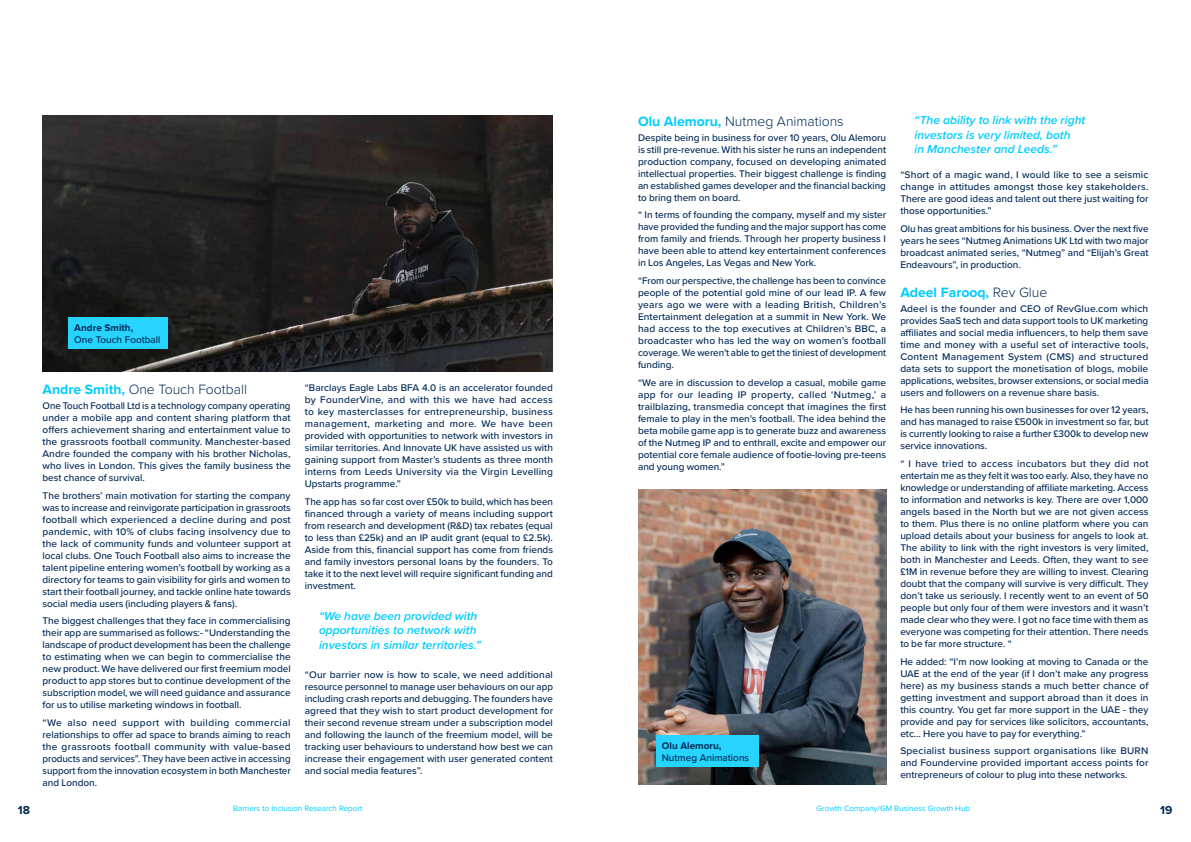
<style>
.page{position:relative;width:1191px;height:842px;background:#fff}
.page>*{position:absolute;margin:0;border:0;box-sizing:border-box;transform-origin:0 0}
.t1{font:300 14px "Proxima Nova";color:#002856}
.t2{font:700 14px "Proxima Nova";color:#0cf}
.t3{font:italic 600 12px/14.4px "Proxima Nova";color:#0cf}
.t4{font:700 12px "Proxima Nova";color:#002856}
.t5{font:500 10px/12px "Proxima Nova";color:#002856;text-align:justify}
.t6{font:700 10px "Proxima Nova";color:#002856}
.t7{font:8px "Proxima Nova";color:#0cf}
.s1{font-weight:700;color:#0cf}
.s2{font-weight:300;color:#002856}
</style>
<div class="page">
<img style="left:42px;top:115px;width:511px;height:257px">
<img style="left:638px;top:489px;width:248px;height:296px">
<div style="left:69px;top:317px;width:99px;height:32px;background:#26d4ff"></div>
<div style="left:656px;top:735px;width:103px;height:32px;background:#26d4ff"></div>
<p class="t6" style="left:74px;top:320px;width:60px">Andre Smith,</p>
<p class="t5" style="left:74px;top:333px;width:88px">One Touch Football</p>
<h1 class="t1" style="left:43px;top:379px;width:206px"><span class="s1">Andre Smith,</span> One Touch Football</h1>
<p class="t5" style="left:43px;top:399px;width:250px">One Touch Football Ltd is a technology company operating under a mobile app and content sharing platform that offers achievement sharing and entertainment value to the grassroots football community. Manchester-based Andre founded the company with his brother Nicholas, who lives in London. This gives the family business the best chance of survival.</p>
<p class="t5" style="left:43px;top:489px;width:250px">The brothers’ main motivation for starting the company was to increase and reinvigorate participation in grassroots football which experienced a decline during and post pandemic, with 10% of clubs facing insolvency due to the lack of community funds and volunteer support at local clubs. One Touch Football also aims to increase the talent pipeline entering women’s football by working as a directory for teams to gain visibility for girls and women to start their football journey, and tackle online hate towards social media users (including players &amp; fans).</p>
<p class="t5" style="left:43px;top:615px;width:250px">The biggest challenges that they face in commercialising their app are summarised as follows:- “Understanding the landscape of product development has been the challenge to estimating when we can begin to commercialise the new product. We have delivered our first freemium model product to app stores but to continue development of the subscription model, we will need guidance and assurance for us to utilise marketing windows in football.</p>
<p class="t5" style="left:43px;top:716px;width:250px">“We also need support with building commercial relationships to offer ad space to brands aiming to reach the grassroots football community with value-based products and services”. They have been active in accessing support from the innovation ecosystem in both Manchester and London.</p>
<p class="t5" style="left:305px;top:381px;width:250px">“Barclays Eagle Labs BFA 4.0 is an accelerator founded by FounderVine, and with this we have had access to key masterclasses for entrepreneurship, business management, marketing and more. We have been provided with opportunities to network with investors in similar territories. And Innovate UK have assisted us with gaining support from Master’s students as three month interns from Leeds University via the Virgin Levelling Upstarts programme.”</p>
<p class="t5" style="left:305px;top:495px;width:250px">The app has so far cost over £50k to build, which has been financed through a variety of means including support from research and development (R&amp;D) tax rebates (equal to less than £25k) and an IP audit grant (equal to £2.5k).<br>Aside from this, financial support has come from friends and family investors personal loans by the founders. To take it to the next level will require significant funding and investment.</p>
<p class="t3" style="left:319px;top:608px;width:163px">“We have been provided with opportunities to network with investors in similar territories.”</p>
<p class="t5" style="left:305px;top:669px;width:250px">“Our barrier now is how to scale, we need additional resource personnel to manage user behaviours on our app including crash reports and debugging. The founders have agreed that they wish to start product development for their second revenue stream under a subscription model and following the launch of the freemium model, will be tracking user behaviours to understand how best we can increase their engagement with user generated content and social media features”.</p>
<h1 class="t1" style="left:638px;top:111px;width:207px"><span class="s1">Olu Alemoru,</span> Nutmeg Animations</h1>
<p class="t5" style="left:638px;top:131px;width:250px">Despite being in business for over 10 years, Olu Alemoru is still pre-revenue. With his sister he runs an independent production company, focused on developing animated intellectual properties. Their biggest challenge is finding an established games developer and the financial backing to bring them on board.</p>
<p class="t5" style="left:638px;top:209px;width:250px">“ In terms of founding the company, myself and my sister have provided the funding and the major support has come from family and friends. Through her property business I have been able to attend key entertainment conferences in Los Angeles, Las Vegas and New York.</p>
<p class="t5" style="left:638px;top:274px;width:250px">“From our perspective, the challenge has been to convince people of the potential gold mine of our lead IP. A few years ago we were with a leading British, Children’s Entertainment delegation at a summit in New York. We had access to the top executives at Children’s BBC, a broadcaster who has led the way on women’s football coverage. We weren’t able to get the tiniest of development funding.</p>
<p class="t5" style="left:638px;top:376px;width:250px">“We are in discussion to develop a casual, mobile game app for our leading IP property, called ‘Nutmeg,’ a trailblazing, transmedia concept that imagines the first female to play in the men’s football. The idea behind the beta mobile game app is to generate buzz and awareness of the Nutmeg IP and to enthrall, excite and empower our potential core female audience of footie-loving pre-teens and young women.”</p>
<p class="t6" style="left:662px;top:738px;width:61px">Olu Alemoru,</p>
<p class="t5" style="left:662px;top:751px;width:89px">Nutmeg Animations</p>
<p class="t3" style="left:914px;top:113px;width:172px">“The ability to link with the right investors is very limited, both<br>in Manchester and Leeds.”</p>
<p class="t5" style="left:900px;top:168px;width:250px">“Short of a magic wand, I would like to see a seismic change in attitudes amongst those key stakeholders.<br>There are good ideas and talent out there just waiting for those opportunities.”</p>
<p class="t5" style="left:900px;top:222px;width:250px">Olu has great ambitions for his business. Over the next five years he sees “Nutmeg Animations UK Ltd with two major broadcast animated series, “Nutmeg” and “Elijah’s Great Endeavours”, in production.</p>
<h1 class="t2" style="left:900px;top:282px;width:149px">Adeel Farooq, <span class="s2">Rev Glue</span></h1>
<p class="t5" style="left:900px;top:302px;width:250px">Adeel is the founder and CEO of RevGlue.com which provides SaaS tech and data support tools to UK marketing affiliates and social media influencers, to help them save time and money with a useful set of interactive tools, Content Management System (CMS) and structured data sets to support the monetisation of blogs, mobile applications, websites, browser extensions, or social media users and followers on a revenue share basis.</p>
<p class="t5" style="left:900px;top:404px;width:250px">He has been running his own businesses for over 12 years, and has managed to raise £500k in investment so far, but is currently looking to raise a further £300k to develop new service innovations.</p>
<p class="t5" style="left:900px;top:457px;width:250px">“ I have tried to access incubators but they did not entertain me as they felt it was too early. Also, they have no knowledge or understanding of affiliate marketing. Access to information and networks is key. There are over 1,000 angels based in the North but we are not given access to them. Plus there is no online platform where you can upload details about your business for angels to look at.<br>The ability to link with the right investors is very limited, both in Manchester and Leeds. Often, they want to see £1M in revenue before they are willing to invest. Clearing doubt that the company will survive is very difficult. They don’t take us seriously. I recently went to an event of 50 people but only four of them were investors and it wasn’t made clear who they were. I got no face time with them as everyone was competing for their attention. There needs to be far more structure. “</p>
<p class="t5" style="left:900px;top:655px;width:250px">He added: “I’m now looking at moving to Canada or the UAE at the end of the year (if I don’t make any progress here) as my business stands a much better chance of getting investment and support abroad than it does in this country. You get far more support in the UAE - they provide and pay for services like solicitors, accountants, etc… Here you have to pay for everything.”</p>
<p class="t5" style="left:900px;top:745px;width:250px">Specialist business support organisations like BURN and Foundervine provided important access points for entrepreneurs of colour to plug into these networks.</p>
<p class="t7" style="left:233px;top:802px;width:131px">Barriers to Inclusion Research Report</p>
<p class="t7" style="left:816px;top:802px;width:155px">Growth Company/GM Business Growth Hub</p>
<p class="t4" style="left:18px;top:801px;width:14px">18</p>
<p class="t4" style="left:1160px;top:801px;width:14px">19</p>
</div>
